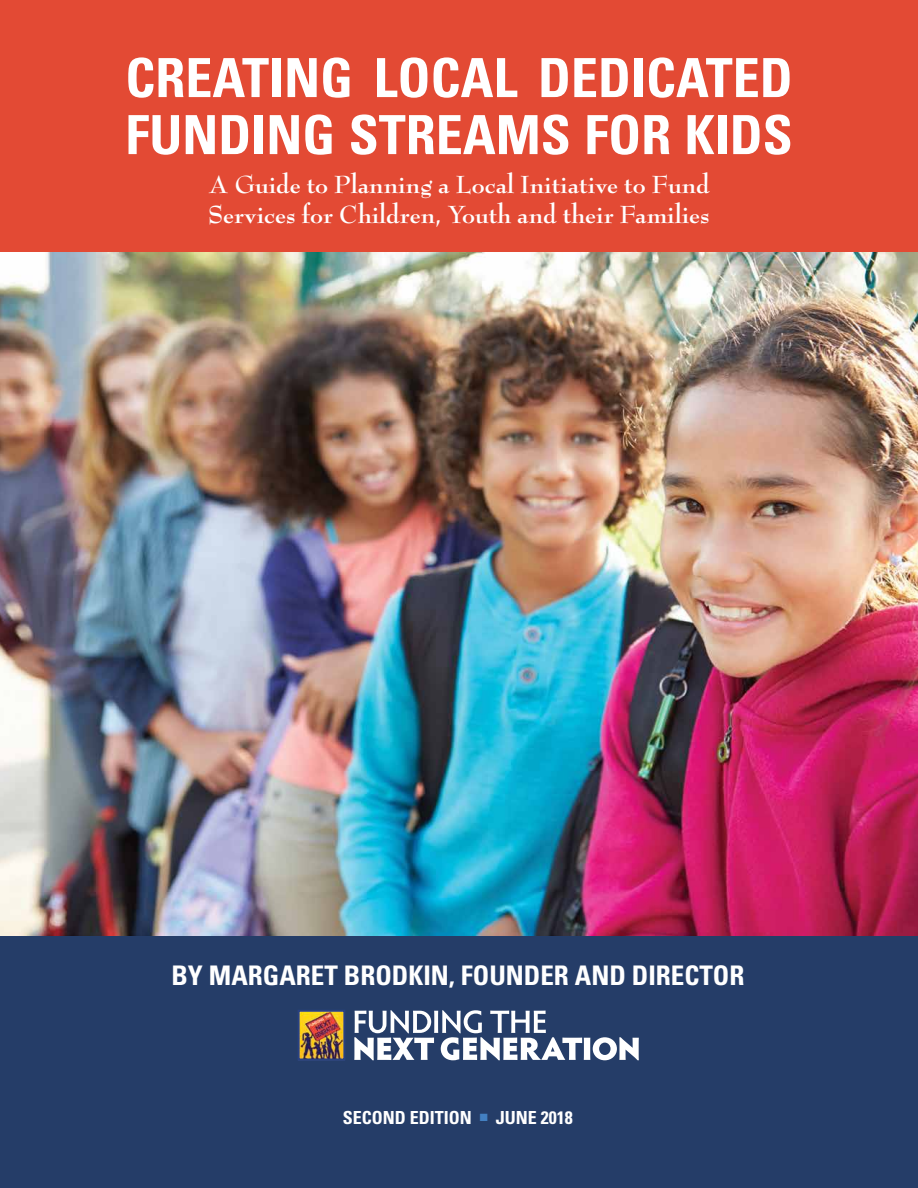
<style>
.page{position:relative;width:918px;height:1188px;background:#253d68}
.page>*{position:absolute;margin:0;border:0;box-sizing:border-box;transform-origin:0 0}
.t1{font:700 condensed 54px/57px "Univers LT Std";color:#fff}
.t2{font:700 27px/30px "Bernhard Modern";color:#fff}
.t3{font:700 condensed 27px "Univers LT Std";color:#fff}
.t4{font:700 condensed 18px "Univers LT Std";color:#fff}
</style>
<div class="page">
<img style="left:0;top:252px;width:918px;height:684px">
<div style="left:0;top:0;width:918px;height:252px;background:#e34a34"></div>
<img style="left:301px;top:1013px;width:41px;height:45px">
<div style="left:298px;top:1010px;width:47px;height:51px;border:2px solid #284181"></div>
<svg style="left:354px;top:1010px;width:285px;height:50px"></svg>
<h1 class="t1" style="left:125px;top:49px;width:669px">CREATING LOCAL DEDICATED<br>FUNDING STREAMS FOR KIDS</h1>
<p class="t2" style="left:208px;top:170px;width:503px">A Guide to Planning a Local Initiative to Fund<br>Services for Children, Youth and their Families</p>
<p class="t3" style="left:171px;top:959px;width:575px">BY MARGARET BRODKIN, FOUNDER AND DIRECTOR</p>
<p class="t4" style="left:343px;top:1106px;width:232px">SECOND EDITION <sup>■</sup> JUNE 2018</p>
</div>
